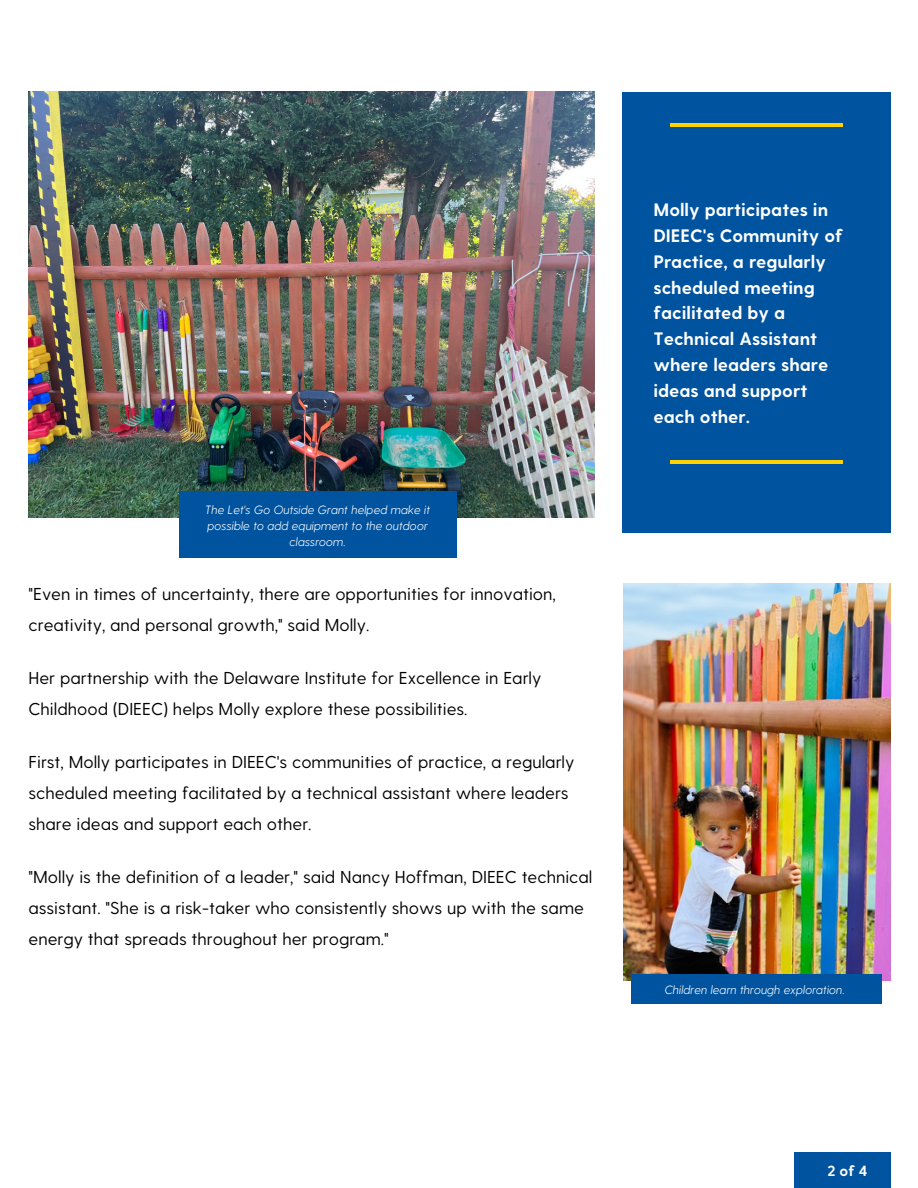
<style>
.page{position:relative;width:918px;height:1188px;background:#fff}
.page>*{position:absolute;margin:0;border:0;box-sizing:border-box;transform-origin:0 0}
.t1{font:700 18px/25.8px "Greycliff CF";color:#fff}
.t2{font:17.25px/31px "Greycliff CF";color:#000}
.t3{font:700 14.7px "Greycliff CF";color:#fff}
.t4{font:italic 300 12px/16px "Greycliff CF";color:#fff;text-align:center}
</style>
<div class="page">
<img style="left:29px;top:92px;width:565px;height:425px">
<div style="left:794px;top:1153px;width:97px;height:35px;background:#00539f"></div>
<div style="left:179px;top:492px;width:278px;height:66px;background:#00539f"></div>
<div style="left:622px;top:92px;width:269px;height:441px;background:#00539f"></div>
<hr style="left:670px;top:124px;width:172px;height:3px;background:#ffd200">
<hr style="left:670px;top:460px;width:172px;height:3px;background:#ffd200">
<img style="left:624px;top:583px;width:266px;height:397px">
<div style="left:631px;top:974px;width:251px;height:29px;background:#00539f"></div>
<p class="t4" style="left:205px;top:501px;width:226px">The Let's Go Outside Grant helped make it possible to add equipment to the outdoor classroom.</p>
<p class="t2" style="left:29px;top:577px;width:529px">"Even in times of uncertainty, there are opportunities for innovation, creativity, and personal growth," said Molly.</p>
<p class="t2" style="left:29px;top:661px;width:514px">Her partnership with the Delaware Institute for Excellence in Early<br>Childhood (DIEEC) helps Molly explore these possibilities.</p>
<p class="t2" style="left:29px;top:745px;width:547px">First, Molly participates in DIEEC's communities of practice, a regularly scheduled meeting facilitated by a technical assistant where leaders share ideas and support each other.</p>
<p class="t2" style="left:29px;top:860px;width:565px">"Molly is the definition of a leader," said Nancy Hoffman, DIEEC technical assistant. "She is a risk-taker who consistently shows up with the same energy that spreads throughout her program."</p>
<p class="t1" style="left:653px;top:196px;width:191px">Molly participates in<br>DIEEC's Community of<br>Practice, a regularly scheduled meeting facilitated by a<br>Technical Assistant where leaders share ideas and support each other.</p>
<p class="t4" style="left:665px;top:981px;width:182px">Children learn through exploration.</p>
<p class="t3" style="left:827px;top:1161px;width:42px">2of4</p>
</div>
